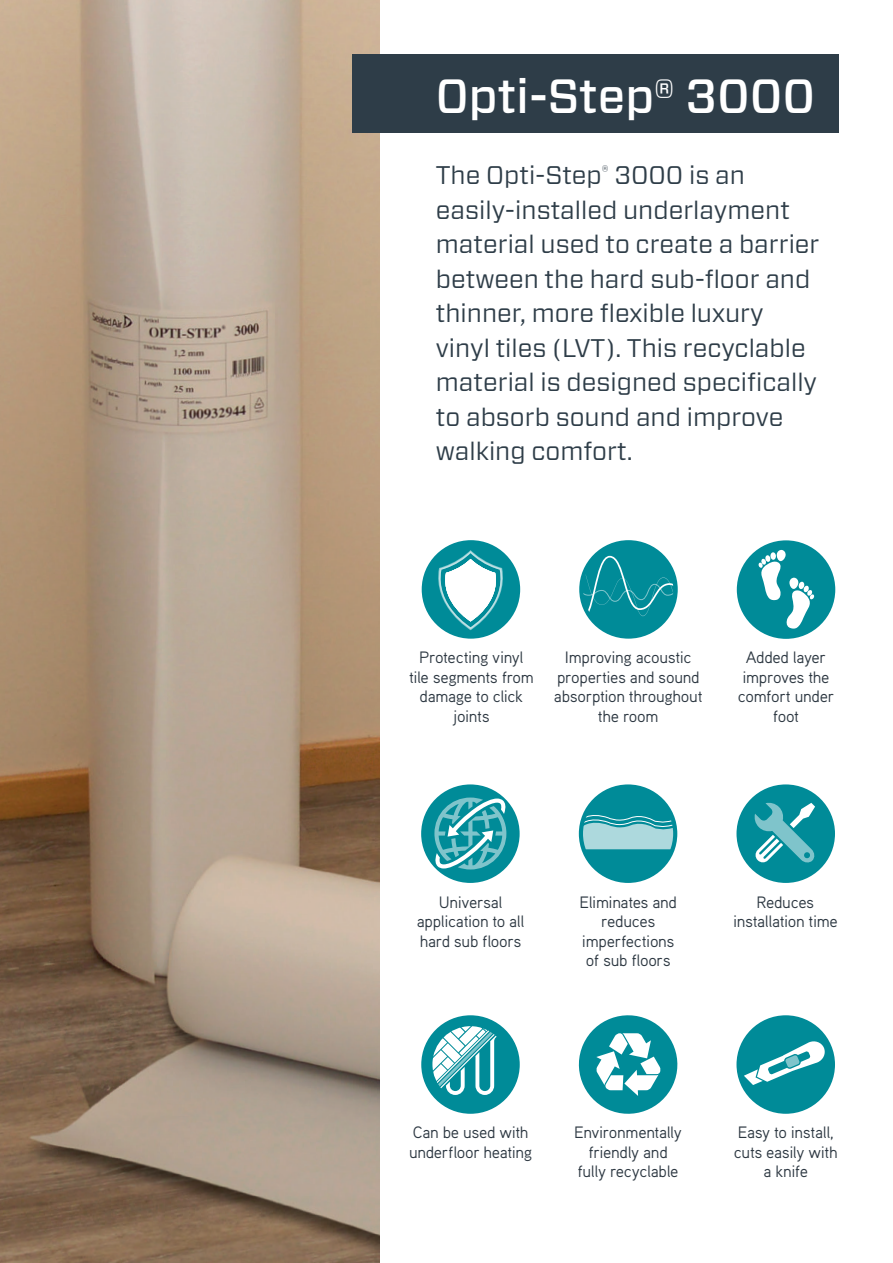
<style>
.page{position:relative;width:893px;height:1263px;background:#fff}
.page>*{position:absolute;margin:0;border:0;box-sizing:border-box;transform-origin:0 0}
.Page_headers{font:500 48px "Forza";color:#fff}
.Intro_Copy{font:25.5px/34.5px "Forza";color:#2e3d48}
.Body_centred{font:16.5px/19.5px "Aaux Pro OT";letter-spacing:-.02em;color:#2c3741;text-align:center}
</style>
<div class="page">
<div style="left:422px;top:540px;width:98px;height:99px;background:#008b98;border-radius:50%"></div>
<svg style="left:438px;top:550px;width:65px;height:80px"></svg>
<div style="left:737px;top:540px;width:98px;height:99px;background:#008b98;border-radius:50%"></div>
<svg style="left:758px;top:550px;width:56px;height:79px"></svg>
<div style="left:579px;top:784px;width:98px;height:99px;background:#008b98;border-radius:50%"></div>
<svg style="left:583px;top:811px;width:90px;height:38px"></svg>
<svg style="left:578px;top:1015px;width:100px;height:99px"></svg>
<div style="left:579px;top:540px;width:99px;height:99px;background:#008b98;border-radius:50%"></div>
<svg style="left:583px;top:556px;width:90px;height:67px"></svg>
<div style="left:421px;top:784px;width:99px;height:99px;background:#008b98;border-radius:50%"></div>
<svg style="left:434px;top:797px;width:73px;height:72px"></svg>
<div style="left:736px;top:784px;width:99px;height:99px;background:#008b98;border-radius:50%"></div>
<svg style="left:755px;top:803px;width:60px;height:60px"></svg>
<div style="left:736px;top:1015px;width:99px;height:99px;background:#008b98;border-radius:50%"></div>
<svg style="left:744px;top:1041px;width:81px;height:44px"></svg>
<div style="left:421px;top:1015px;width:99px;height:99px;background:#008b98;border-radius:50%"></div>
<svg style="left:432px;top:1026px;width:70px;height:71px"></svg>
<img style="left:0;top:0;width:379px;height:1263px">
<div style="left:353px;top:54px;width:486px;height:79px;background:#2e3d48"></div>
<p class="Page_headers" style="left:436px;top:64px;width:381px">Opti-Step® 3000</p>
<p class="Intro_Copy" style="left:436px;top:158px;width:385px">The Opti-Step<sup>®</sup> 3000 is an easily-installed underlayment material used to create a barrier between the hard sub-floor and thinner, more flexible luxury vinyl tiles (LVT). This recyclable material is designed specifically to absorb sound and improve walking comfort.</p>
<p class="Body_centred" style="left:409px;top:647px;width:126px">Protecting vinyl tile segments from damage to click joints</p>
<p class="Body_centred" style="left:738px;top:647px;width:98px">Added layer improves the comfort under foot</p>
<p class="Body_centred" style="left:554px;top:647px;width:150px">Improving acoustic properties and sound absorption throughout the room</p>
<p class="Body_centred" style="left:417px;top:891px;width:109px">Universal application to all hard sub floors</p>
<p class="Body_centred" style="left:733px;top:891px;width:106px">Reduces installation time</p>
<p class="Body_centred" style="left:580px;top:891px;width:99px">Eliminates and reduces imperfections of sub floors</p>
<p class="Body_centred" style="left:409px;top:1122px;width:125px;text-align:left">Can be used with underfloor heating</p>
<p class="Body_centred" style="left:574px;top:1122px;width:109px">Environmentally friendly and fully recyclable</p>
<p class="Body_centred" style="left:734px;top:1122px;width:105px">Easy to install, cuts easily with a knife</p>
</div>
